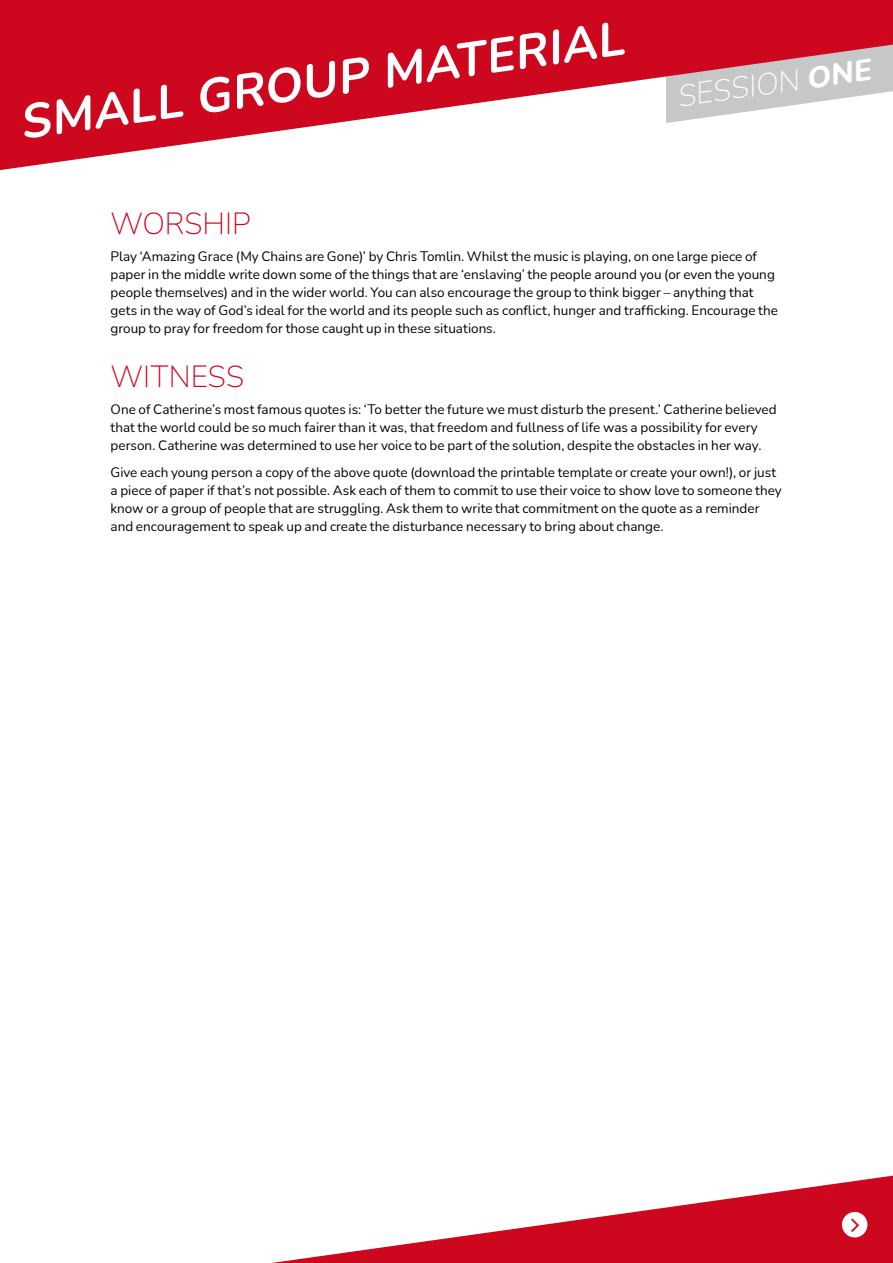
<style>
.page{position:relative;width:893px;height:1263px;background:#fff}
.page>*{position:absolute;margin:0;border:0;box-sizing:border-box;transform-origin:0 0}
.t1{font:700 48px "Nunito";color:#fff}
.t2{font:200 30px "Nunito";color:#cd071e}
.Session{font:200 30px "Nunito";color:#fff}
.t3{font:13.5px/18px "Nunito";color:#000}
.s1{font-weight:800}
</style>
<div class="page">
<svg style="left:272px;top:1175px;width:621px;height:88px"></svg>
<div style="left:842px;top:1212px;width:25px;height:25px;background:#fff;border-radius:50%"></div>
<svg style="left:0;top:0;width:893px;height:170px"></svg>
<svg style="left:5px;top:0;width:783px;height:163px;fill:#cd071e"></svg>
<h1 class="t1" style="left:15px;top:89px;width:610px;rotate:-8deg">SMALL GROUP MATERIAL</h1>
<p class="Session" style="left:674px;top:76px;width:197px;rotate:-8deg">SESSION <span class="s1">ONE</span></p>
<p class="t2" style="left:111px;top:203px;width:141px">WORSHIP</p>
<p class="t3" style="left:111px;top:247px;width:669px">Play ‘Amazing Grace (My Chains are Gone)’ by Chris Tomlin. Whilst the music is playing, on one large piece of paper in the middle write down some of the things that are ‘enslaving’ the people around you (or even the young people themselves) and in the wider world. You can also encourage the group to think bigger – anything that gets in the way of God’s ideal for the world and its people such as conflict, hunger and trafficking. Encourage the group to pray for freedom for those caught up in these situations.</p>
<p class="t2" style="left:111px;top:356px;width:135px">WITNESS</p>
<p class="t3" style="left:111px;top:400px;width:668px">One of Catherine’s most famous quotes is: ‘To better the future we must disturb the present.’ Catherine believed that the world could be so much fairer than it was, that freedom and fullness of life was a possibility for every person. Catherine was determined to use her voice to be part of the solution, despite the obstacles in her way.</p>
<p class="t3" style="left:111px;top:463px;width:673px">Give each young person a copy of the above quote (download the printable template or create your own!), or just a piece of paper if that’s not possible. Ask each of them to commit to use their voice to show love to someone they know or a group of people that are struggling. Ask them to write that commitment on the quote as a reminder and encouragement to speak up and create the disturbance necessary to bring about change.</p>
</div>
